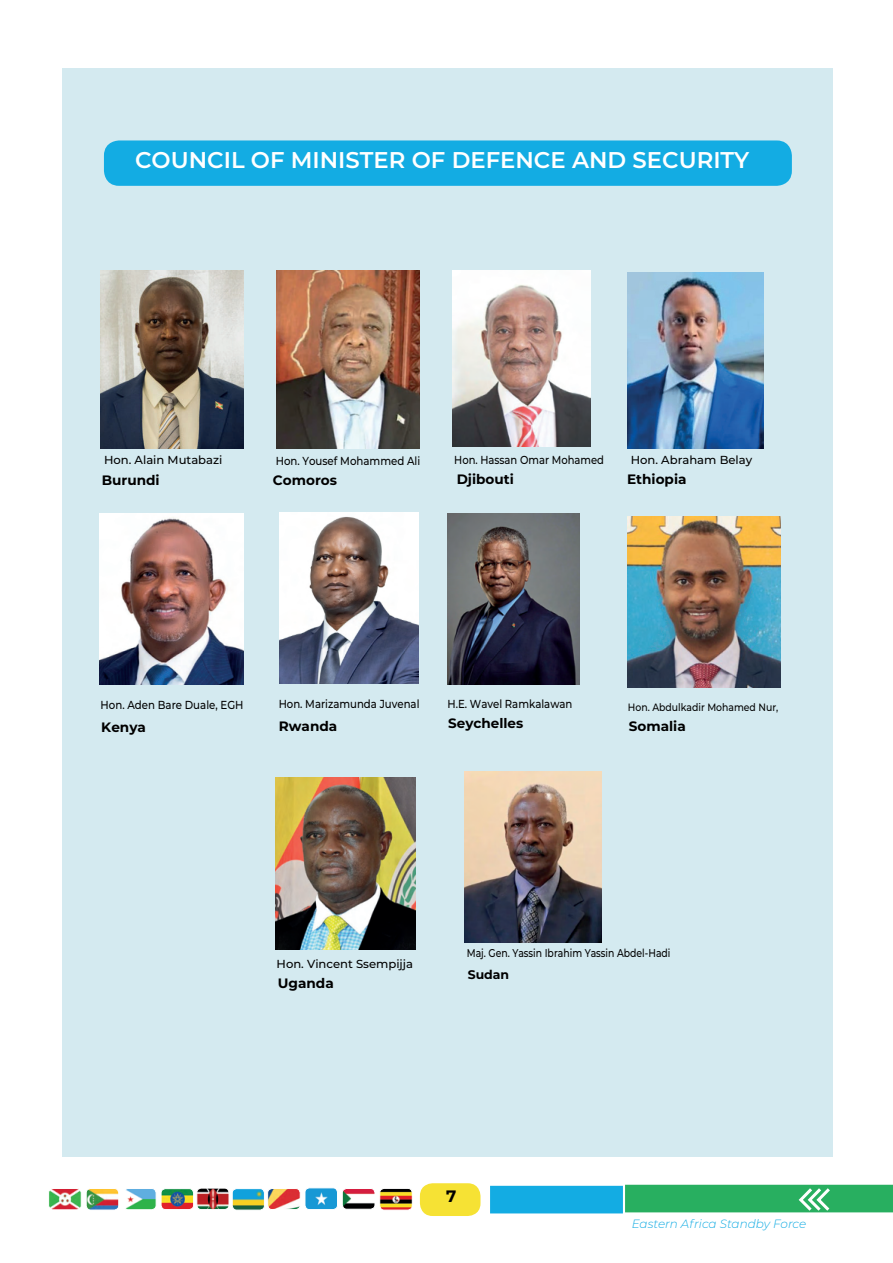
<style>
.page{position:relative;width:893px;height:1263px;background:#fff}
.page>*{position:absolute;margin:0;border:0;box-sizing:border-box;transform-origin:0 0}
.t1{font:600 22.8px "Montserrat";color:#fff}
.t2{font:700 16.5px "Montserrat";color:#000}
.t3{font:700 13.65px "Montserrat";color:#000}
.t4{font:700 13.5px "Montserrat";color:#000}
.t5{font:700 12.45px "Montserrat";color:#000}
.t6{font:italic 300 12px "Montserrat";letter-spacing:-.005em;color:#13ace3}
.t7{font:500 11.55px "Montserrat";color:#000}
.t8{font:500 11.55px "Montserrat";color:#000;scale:.88 1}
.t9{font:500 11.55px "Montserrat";color:#000;scale:.87 1}
.t10{font:500 11.55px "Montserrat";color:#000;scale:.86 1}
.t11{font:500 11.4px "Montserrat";color:#000;scale:.82 1}
.t12{font:500 10.65px "Montserrat";color:#000;scale:.88 1}
</style>
<div class="page">
<div style="left:420px;top:1183px;width:60px;height:33px;background:#f6e234;border-radius:13px"></div>
<svg style="left:490px;top:1185px;width:403px;height:29px;background:#32b495"></svg>
<img style="left:382px;top:1190px;width:29px;height:20px">
<div style="left:380px;top:1188px;width:32px;height:22px;border:1px solid #fff;border-radius:5px"></div>
<img style="left:344px;top:1190px;width:30px;height:19px">
<div style="left:342px;top:1188px;width:33px;height:21px;border:1px solid #fff;border-radius:5px"></div>
<img style="left:307px;top:1190px;width:29px;height:18px">
<div style="left:305px;top:1188px;width:33px;height:22px;border:1px solid #fff;border-radius:5px"></div>
<img style="left:269px;top:1190px;width:29px;height:18px">
<div style="left:267px;top:1188px;width:33px;height:22px;border:1px solid #fff;border-radius:5px"></div>
<img style="left:234px;top:1190px;width:29px;height:18px">
<div style="left:232px;top:1188px;width:33px;height:22px;border:1px solid #fff;border-radius:5px"></div>
<img style="left:199px;top:1190px;width:28px;height:18px">
<div style="left:197px;top:1188px;width:32px;height:22px;border:1px solid #fff;border-radius:5px"></div>
<img style="left:163px;top:1190px;width:29px;height:18px">
<div style="left:161px;top:1188px;width:33px;height:22px;border:1px solid #fff;border-radius:5px"></div>
<img style="left:126px;top:1190px;width:28px;height:18px">
<div style="left:123px;top:1188px;width:33px;height:22px;border:1px solid #fff;border-radius:5px"></div>
<img style="left:88px;top:1190px;width:29px;height:18px">
<div style="left:86px;top:1188px;width:33px;height:22px;border:1px solid #fff;border-radius:5px"></div>
<img style="left:50px;top:1190px;width:29px;height:18px">
<div style="left:48px;top:1188px;width:33px;height:22px;border:1px solid #fff;border-radius:5px"></div>
<div style="left:63px;top:68px;width:770px;height:1089px;background:#d4eaf0"></div>
<img style="left:447px;top:514px;width:132px;height:170px">
<div style="left:104px;top:140px;width:688px;height:46px;background:#13ace3;border-radius:15px"></div>
<img style="left:101px;top:270px;width:142px;height:178px">
<img style="left:277px;top:270px;width:142px;height:178px">
<img style="left:627px;top:272px;width:137px;height:176px">
<img style="left:99px;top:514px;width:144px;height:170px">
<img style="left:279px;top:513px;width:140px;height:170px">
<img style="left:628px;top:516px;width:153px;height:171px">
<img style="left:276px;top:778px;width:140px;height:171px">
<img style="left:465px;top:771px;width:136px;height:171px">
<img style="left:452px;top:270px;width:138px;height:177px">
<h1 class="t1" style="left:135px;top:144px;width:616px">COUNCIL OF MINISTER OF DEFENCE AND SECURITY</h1>
<p class="t7" style="left:104px;top:452px;width:120px">Hon. Alain Mutabazi</p>
<p class="t3" style="left:102px;top:470px;width:59px">Burundi</p>
<p class="t8" style="left:276px;top:452px;width:166px">Hon. Yousef Mohammed Ali</p>
<p class="t3" style="left:273px;top:470px;width:66px">Comoros</p>
<p class="t10" style="left:454px;top:451px;width:176px">Hon. Hassan Omar Mohamed</p>
<p class="t3" style="left:457px;top:469px;width:59px">Djibouti</p>
<p class="t7" style="left:631px;top:452px;width:123px">Hon. Abraham Belay</p>
<p class="t3" style="left:627px;top:469px;width:61px">Ethiopia</p>
<p class="t8" style="left:101px;top:696px;width:164px">Hon. Aden Bare Duale, EGH</p>
<p class="t3" style="left:101px;top:717px;width:46px">Kenya</p>
<p class="t9" style="left:279px;top:695px;width:163px">Hon. Marizamunda Juvenal</p>
<p class="t3" style="left:279px;top:716px;width:60px">Rwanda</p>
<p class="t9" style="left:448px;top:695px;width:145px">H.E. Wavel Ramkalawan</p>
<p class="t4" style="left:448px;top:713px;width:77px">Seychelles</p>
<p class="t12" style="left:628px;top:699px;width:172px">Hon. Abdulkadir Mohamed Nur,</p>
<p class="t3" style="left:629px;top:716px;width:58px">Somalia</p>
<p class="t7" style="left:277px;top:956px;width:138px">Hon. Vincent Ssempijja</p>
<p class="t3" style="left:278px;top:973px;width:57px">Uganda</p>
<p class="t11" style="left:467px;top:944px;width:250px">Maj. Gen. Yassin Ibrahim Yassin Abdel-Hadi</p>
<p class="t5" style="left:468px;top:965px;width:43px">Sudan</p>
<p class="t2" style="left:446px;top:1184px;width:12px">7</p>
<p class="t6" style="left:632px;top:1215px;width:176px">Eastern Africa Standby Force</p>
</div>
